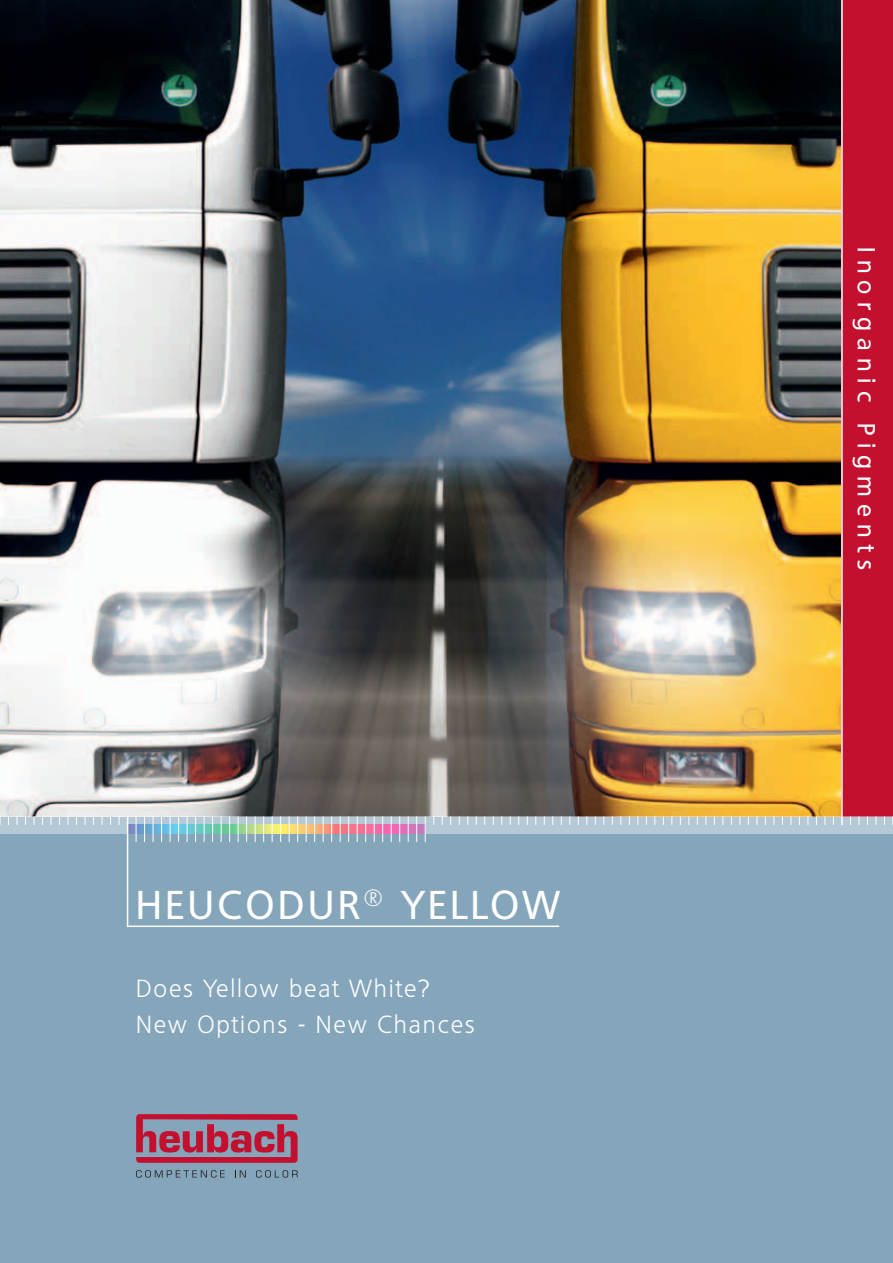
<style>
.page{position:relative;width:893px;height:1263px;background:#85a5bb}
.page>*{position:absolute;margin:0;border:0;box-sizing:border-box;transform-origin:0 0}
.t1{font:500 39px "Quebec";letter-spacing:.1em;color:#fff}
.t2{font:300 24px/36px "Quebec";letter-spacing:.08em;color:#fff}
.t3{font:500 24px "Quebec";letter-spacing:.3em;color:#fff}
</style>
<div class="page">
<img style="left:0;top:0;width:841px;height:816px">
<div style="left:842px;top:0;width:51px;height:816px;background:#c3102f"></div>
<svg style="left:0;top:816px;width:893px;height:17px;background:#b9c5cc"></svg>
<hr style="left:127px;top:925px;width:432px;height:2px;background:#fff">
<hr style="left:127px;top:816px;width:1px;height:111px;background:#fff">
<svg style="left:136px;top:816px;width:1px;height:26px"></svg>
<svg style="left:144px;top:816px;width:1px;height:26px"></svg>
<svg style="left:153px;top:816px;width:1px;height:26px"></svg>
<svg style="left:161px;top:816px;width:1px;height:26px"></svg>
<svg style="left:170px;top:816px;width:1px;height:26px"></svg>
<svg style="left:178px;top:816px;width:1px;height:26px"></svg>
<svg style="left:187px;top:816px;width:1px;height:26px"></svg>
<svg style="left:195px;top:816px;width:1px;height:26px"></svg>
<svg style="left:204px;top:816px;width:1px;height:26px"></svg>
<svg style="left:212px;top:816px;width:1px;height:26px"></svg>
<svg style="left:221px;top:816px;width:1px;height:26px"></svg>
<svg style="left:229px;top:816px;width:1px;height:26px"></svg>
<svg style="left:238px;top:816px;width:1px;height:26px"></svg>
<svg style="left:246px;top:816px;width:1px;height:26px"></svg>
<svg style="left:255px;top:816px;width:1px;height:26px"></svg>
<svg style="left:263px;top:816px;width:1px;height:26px"></svg>
<svg style="left:272px;top:816px;width:1px;height:26px"></svg>
<svg style="left:280px;top:816px;width:1px;height:26px"></svg>
<svg style="left:289px;top:816px;width:1px;height:26px"></svg>
<svg style="left:297px;top:816px;width:1px;height:26px"></svg>
<svg style="left:306px;top:816px;width:1px;height:26px"></svg>
<svg style="left:314px;top:816px;width:1px;height:26px"></svg>
<svg style="left:323px;top:816px;width:1px;height:26px"></svg>
<svg style="left:331px;top:816px;width:1px;height:26px"></svg>
<svg style="left:340px;top:816px;width:1px;height:26px"></svg>
<svg style="left:348px;top:816px;width:1px;height:26px"></svg>
<svg style="left:357px;top:816px;width:1px;height:26px"></svg>
<svg style="left:365px;top:816px;width:1px;height:26px"></svg>
<svg style="left:374px;top:816px;width:1px;height:26px"></svg>
<svg style="left:382px;top:816px;width:1px;height:26px"></svg>
<svg style="left:391px;top:816px;width:1px;height:26px"></svg>
<svg style="left:399px;top:816px;width:1px;height:26px"></svg>
<svg style="left:408px;top:816px;width:1px;height:26px"></svg>
<svg style="left:416px;top:816px;width:1px;height:26px"></svg>
<svg style="left:425px;top:816px;width:1px;height:26px"></svg>
<hr style="left:841px;top:0;width:2px;height:825px;background:#fff">
<svg style="left:136px;top:1170px;width:89px;height:7px"></svg>
<svg style="left:235px;top:1170px;width:11px;height:7px"></svg>
<svg style="left:256px;top:1170px;width:42px;height:7px"></svg>
<svg style="left:136px;top:1114px;width:162px;height:49px"></svg>
<h1 class="t1" style="left:136px;top:879px;width:425px">HEUCODUR<sup>®</sup> YELLOW</h1>
<p class="t2" style="left:136px;top:970px;width:340px">Does Yellow beat White?<br>New Options - New Chances</p>
<p class="t3" style="left:882px;top:247px;width:324px;rotate:90deg">Inorganic Pigments</p>
</div>
